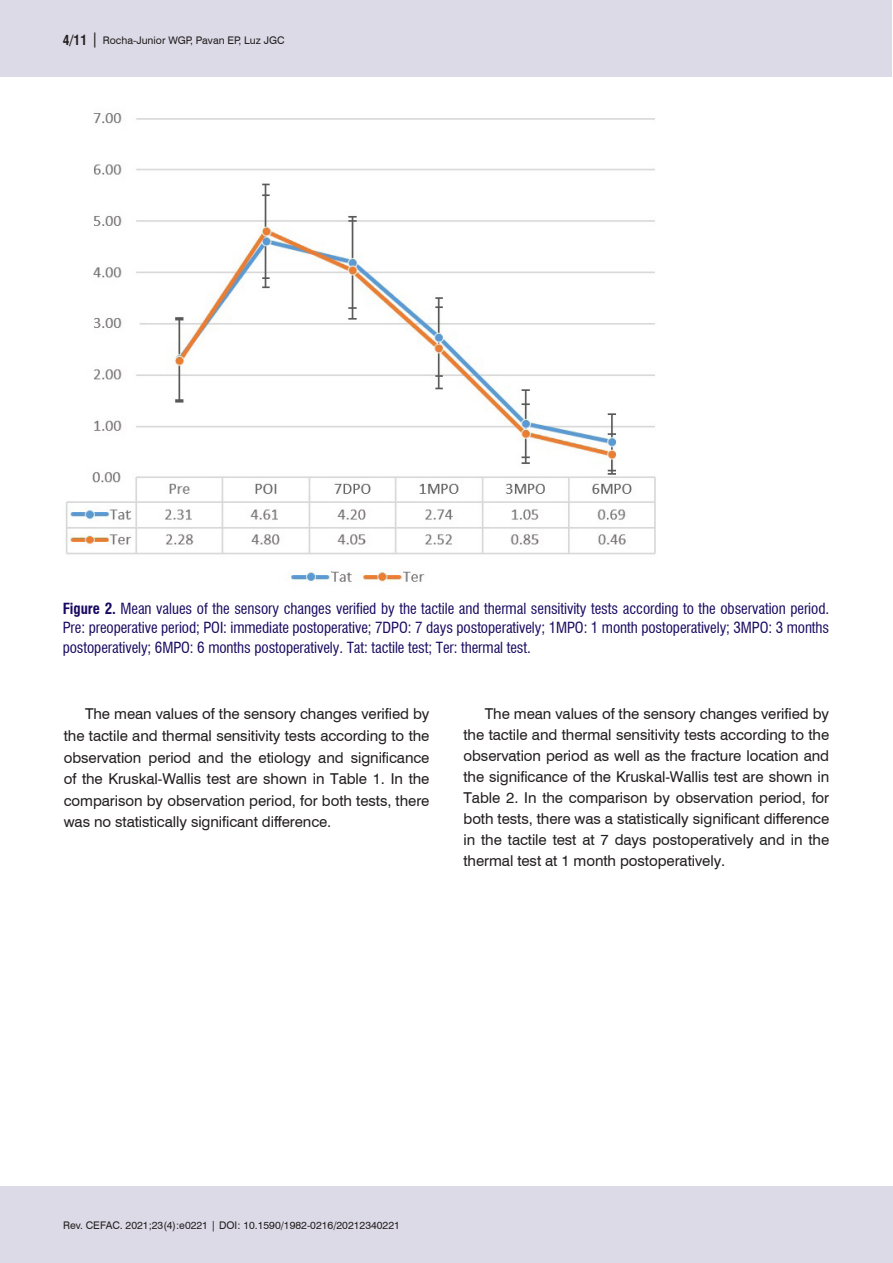
<style>
.page{position:relative;width:893px;height:1263px;background:#fff}
.page>*{position:absolute;margin:0;border:0;box-sizing:border-box;transform-origin:0 0}
.Corpo_do_texto_INGL{font:15px/21px "Swiss 721 BT";letter-spacing:-.005em;color:#231f20;text-align:justify}
.Titulo_tabelas_e_gr{font:condensed 15px/19.5px "Swiss 721 BT";letter-spacing:-.005em;color:#18085f;text-align:justify}
.t1{font:10.5px "Swiss 721 BT";color:#231f20}
.s1{font-weight:700;font-stretch:condensed;font-size:13.5px}
.s2{font-size:15px}
.s3{font-weight:700}
</style>
<div class="page">
<div style="left:0;top:1186px;width:892px;height:77px;background:#dcdae7"></div>
<div style="left:0;top:0;width:892px;height:77px;background:#dcdae7"></div>
<img style="left:65px;top:113px;width:591px;height:469px">
<p class="t1" style="left:63px;top:34px;width:223px"><span class="s1">4/11</span> <span class="s2">|</span> Rocha-Junior WGP, Pavan EP, Luz JGC</p>
<p class="Titulo_tabelas_e_gr" style="left:63px;top:598px;width:768px"><span class="s3">Figure 2.</span> Mean values of the sensory changes verified by the tactile and thermal sensitivity tests according to the observation period.<br>Pre: preoperative period; POI: immediate postoperative; 7DPO: 7 days postoperatively; 1MPO: 1 month postoperatively; 3MPO: 3 months postoperatively; 6MPO: 6 months postoperatively. Tat: tactile test; Ter: thermal test.</p>
<p class="Corpo_do_texto_INGL" style="left:64px;top:703px;width:367px;line-height:21.6px;text-indent:21px">The mean values of the sensory changes verified by the tactile and thermal sensitivity tests according to the observation period and the etiology and significance of the Kruskal-Wallis test are shown in Table 1. In the comparison by observation period, for both tests, there was no statistically significant difference.</p>
<p class="Corpo_do_texto_INGL" style="left:463px;top:703px;width:367px;text-indent:21px">The mean values of the sensory changes verified by the tactile and thermal sensitivity tests according to the observation period as well as the fracture location and the significance of the Kruskal-Wallis test are shown in Table 2. In the comparison by observation period, for both tests, there was a statistically significant difference in the tactile test at 7 days postoperatively and in the thermal test at 1 month postoperatively.</p>
<p class="t1" style="left:63px;top:1218px;width:338px">Rev. CEFAC. 2021;23(4):e0221 | DOI: 10.1590/1982-0216/20212340221</p>
</div>
